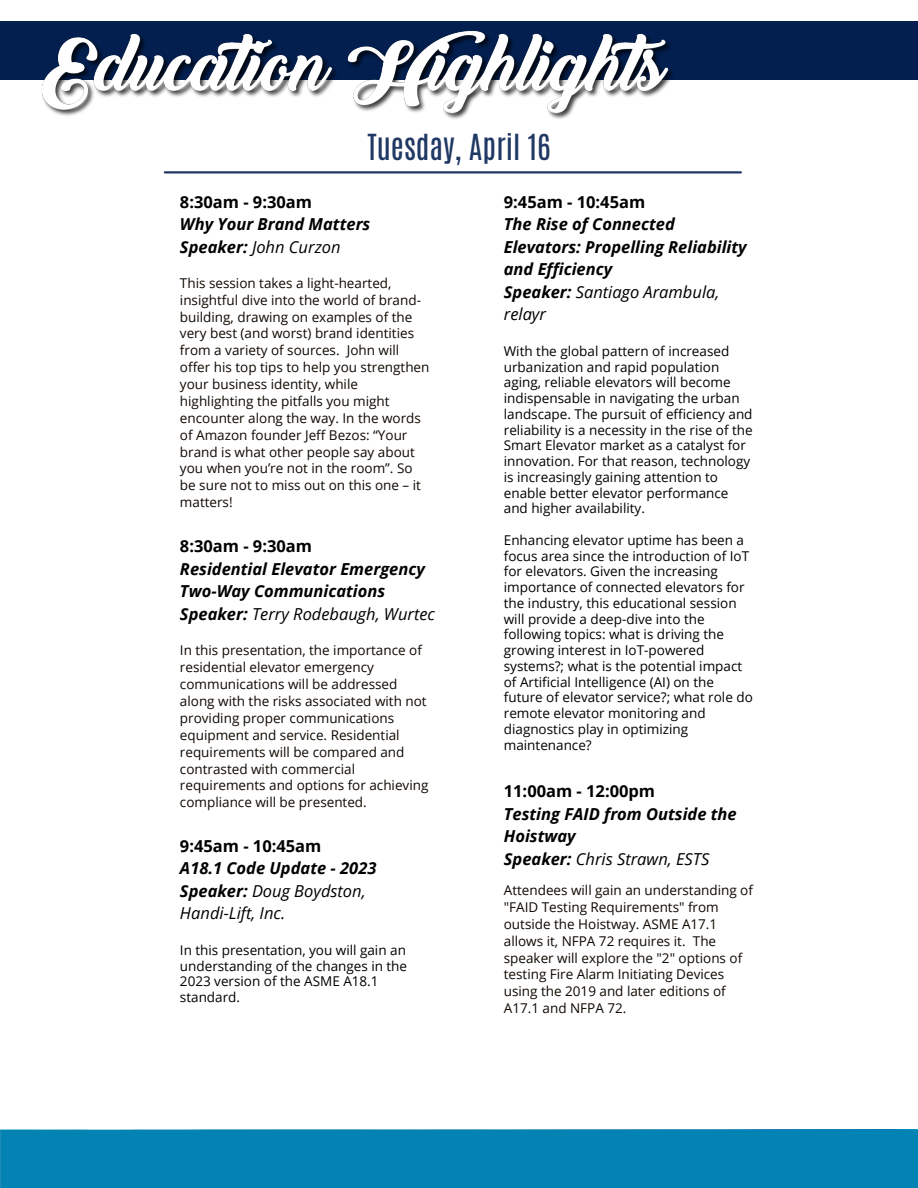
<style>
.page{position:relative;width:918px;height:1188px;background:#fff}
.page>*{position:absolute;margin:0;border:0;box-sizing:border-box;transform-origin:0 0}
.t1{font:30px "Antonio";color:#203864}
.t2{font:italic 700 16.5px/22.5px "Open Sans";color:#000}
.t3{font:13.5px/16.8px "Open Sans";color:#100801}
.t4{font:13.5px/15.8px "Open Sans";color:#000}
.s1{font-style:normal}
.s2{font-weight:400}
</style>
<div class="page">
<div style="left:0;top:22px;width:918px;height:58px;background:#021f4f"></div>
<hr style="left:165px;top:171px;width:576px;height:3px;background:#203864">
<img style="left:41px;top:30px;width:632px;height:89px">
<div style="left:0;top:1131px;width:918px;height:57px;background:#0383b4"></div>
<p class="t1" style="left:367px;top:125px;width:184px">Tuesday, April 16</p>
<h3 class="t2" style="left:180px;top:190px;width:192px"><span class="s1">8:30am - 9:30am<br></span>Why Your Brand Matters<br>Speaker: <span class="s2">John Curzon</span></h3>
<h3 class="t2" style="left:504px;top:190px;width:245px"><span class="s1">9:45am - 10:45am<br></span>The Rise of Connected<br>Elevators: Propelling Reliability and Efficiency<br>Speaker: <span class="s2">Santiago Arambula, relayr</span></h3>
<p class="t3" style="left:180px;top:274px;width:251px">This session takes a light-hearted, insightful dive into the world of brand&shy;building, drawing on examples of the very best (and worst) brand identities from a variety of sources. John will offer his top tips to help you strengthen your business identity, while highlighting the pitfalls you might encounter along the way. In the words of Amazon founder Jeff Bezos: “Your brand is what other people say about you when you’re not in the room”. So be sure not to miss out on this one – it matters!</p>
<h2 class="t4" style="left:504px;top:343px;width:250px">With the global pattern of increased urbanization and rapid population aging, reliable elevators will become indispensable in navigating the urban landscape. The pursuit of efficiency and reliability is a necessity in the rise of the Smart Elevator market as a catalyst for innovation. For that reason, technology is increasingly gaining attention to enable better elevator performance and higher availability.</h2>
<p class="t4" style="left:504px;top:532px;width:251px">Enhancing elevator uptime has been a focus area since the introduction of IoT for elevators. Given the increasing importance of connected elevators for the industry, this educational session will provide a deep-dive into the following topics: what is driving the growing interest in IoT-powered systems?; what is the potential impact of Artificial Intelligence (AI) on the future of elevator service?; what role do remote elevator monitoring and diagnostics play in optimizing maintenance?</p>
<p class="t2" style="left:180px;top:534px;width:256px"><span class="s1">8:30am - 9:30am<br></span>Residential Elevator Emergency<br>Two-Way Communications<br>Speaker: <span class="s2">Terry Rodebaugh, Wurtec</span></p>
<h3 class="t3" style="left:180px;top:642px;width:250px">In this presentation, the importance of residential elevator emergency communications will be addressed along with the risks associated with not providing proper communications equipment and service. Residential requirements will be compared and contrasted with commercial requirements and options for achieving compliance will be presented.</h3>
<p class="t2" style="left:504px;top:780px;width:234px"><span class="s1">11:00am - 12:00pm<br></span>Testing FAID from Outside the<br>Hoistway<br>Speaker: <span class="s2">Chris Strawn, ESTS</span></p>
<p class="t3" style="left:504px;top:881px;width:251px">Attendees will gain an understanding of "FAID Testing Requirements" from outside the Hoistway. ASME A17.1 allows it, NFPA 72 requires it. The speaker will explore the "2" options of testing Fire Alarm Initiating Devices using the 2019 and later editions of A17.1 and NFPA 72.</p>
<p class="t2" style="left:180px;top:834px;width:198px"><span class="s1">9:45am - 10:45am<br></span>A18.1 Code Update - 2023<br>Speaker: <span class="s2">Doug Boydston,<br>Handi-Lift, Inc.</span></p>
<p class="t4" style="left:180px;top:942px;width:229px">In this presentation, you will gain an understanding of the changes in the<br>2023 version of the ASME A18.1 standard.</p>
</div>
